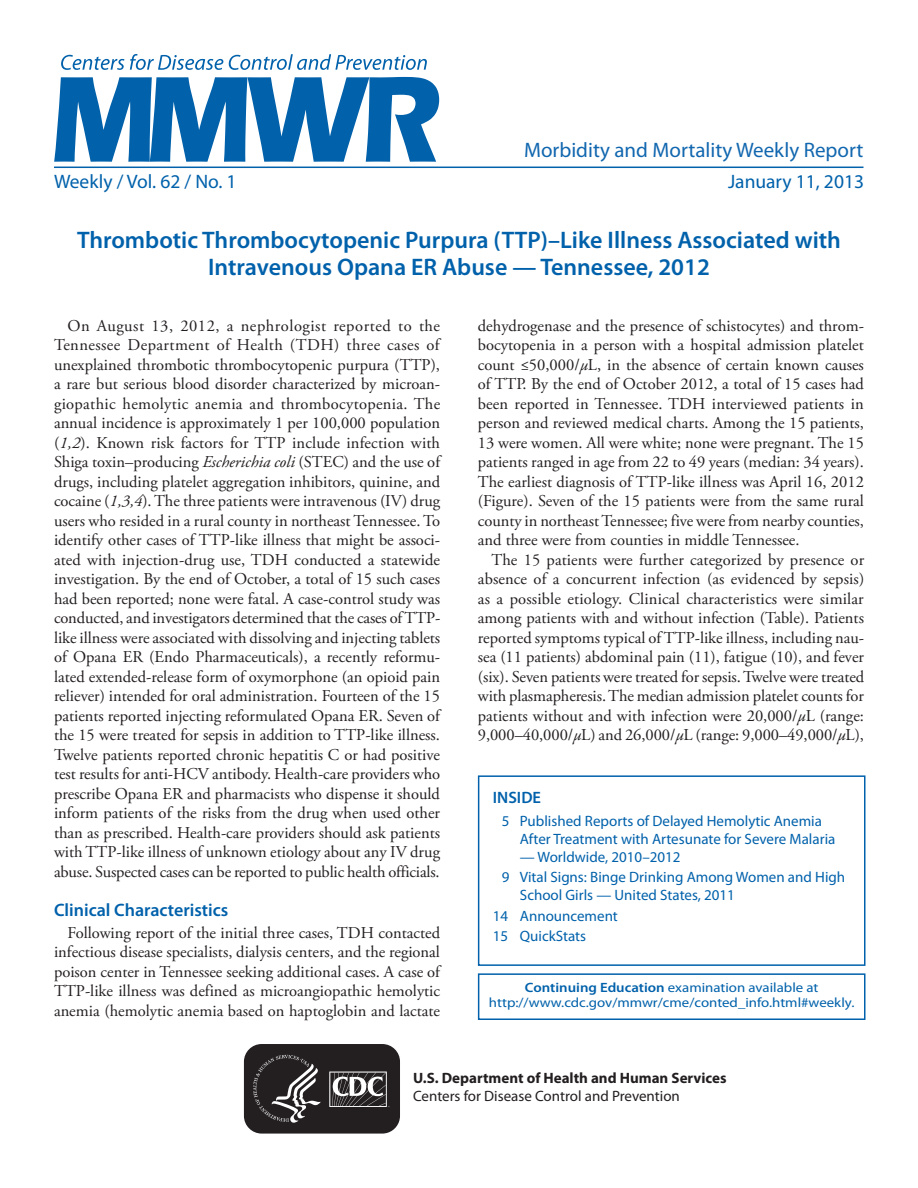
<style>
.page{position:relative;width:918px;height:1188px;background:#fff}
.page>*{position:absolute;margin:0;border:0;box-sizing:border-box;transform-origin:0 0}
.headline{font:600 24px/27px "Myriad Pro";color:#0161ab;text-align:center}
.t1{font:21px "Myriad Pro";color:#1167af}
.cover_date_vol{font:19.5px "Myriad Pro";color:#0161ab}
.headline2{font:600 18px "Myriad Pro";color:#0161ab}
.body_copy{font:16.5px/19.5px "Adobe Garamond Pro";color:#231f20;text-align:justify}
.inside{font:600 16.5px "Myriad Pro";color:#0161ab}
.toc_headline_to_99{font:15px/18px "Myriad Pro";color:#0161ab}
.t2{font:700 15px/18px "Myriad Pro";color:#231f20}
.ce_callout_box{font:13.5px/15px "Myriad Pro";color:#0161ab;text-align:center;scale:1.1 1}
.s1{font-style:italic}
.s2{font-weight:600}
.s3{font-weight:400}
</style>
<div class="page">
<div style="left:478px;top:973px;width:388px;height:47px;border:2px solid #0161ab"></div>
<div style="left:478px;top:775px;width:388px;height:191px;border:2px solid #0161ab"></div>
<svg style="left:243px;top:1045px;width:157px;height:89px"></svg>
<hr style="left:54px;top:167px;width:810px;height:1px;background:#0161ab">
<svg style="left:54px;top:77px;width:385px;height:85px"></svg>
<svg style="left:61px;top:54px;width:366px;height:16px"></svg>
<p class="t1" style="left:524px;top:137px;width:341px">Morbidity and Mortality Weekly Report</p>
<p class="cover_date_vol" style="left:54px;top:169px;width:184px">Weekly / Vol. 62 / No. 1</p>
<p class="cover_date_vol" style="left:728px;top:169px;width:137px">January 11, 2013</p>
<p class="headline" style="left:77px;top:225px;width:765px">Thrombotic Thrombocytopenic Purpura (TTP)–Like Illness Associated with<br>Intravenous Opana ER Abuse — Tennessee, 2012</p>
<p class="body_copy" style="left:54px;top:316px;width:388px;text-indent:13px">On August 13, 2012, a nephrologist reported to the Tennessee Department of Health (TDH) three cases of unexplained thrombotic thrombocytopenic purpura (TTP), a rare but serious blood disorder characterized by microan&shy;giopathic hemolytic anemia and thrombocytopenia. The annual incidence is approximately 1 per 100,000 population (<span class="s1">1,2</span>). Known risk factors for TTP include infection with Shiga toxin–producing <span class="s1">Escherichia coli</span> (STEC) and the use of drugs, including platelet aggregation inhibitors, quinine, and cocaine (<span class="s1">1,3,4</span>). The three patients were intravenous (IV) drug users who resided in a rural county in northeast Tennessee. To identify other cases of TTP-like illness that might be associ&shy;ated with injection-drug use, TDH conducted a statewide investigation. By the end of October, a total of 15 such cases had been reported; none were fatal. A case-control study was conducted, and investigators determined that the cases of TTP&shy;like illness were associated with dissolving and injecting tablets of Opana ER (Endo Pharmaceuticals), a recently reformu&shy;lated extended-release form of oxymorphone (an opioid pain reliever) intended for oral administration. Fourteen of the 15 patients reported injecting reformulated Opana ER. Seven of the 15 were treated for sepsis in addition to TTP-like illness.<br>Twelve patients reported chronic hepatitis C or had positive test results for anti-HCV antibody. Health-care providers who prescribe Opana ER and pharmacists who dispense it should inform patients of the risks from the drug when used other than as prescribed. Health-care providers should ask patients with TTP-like illness of unknown etiology about any IV drug abuse. Suspected cases can be reported to public health officials.</p>
<p class="headline2" style="left:54px;top:898px;width:176px">Clinical Characteristics</p>
<p class="body_copy" style="left:54px;top:923px;width:388px;text-indent:13px">Following report of the initial three cases, TDH contacted infectious disease specialists, dialysis centers, and the regional poison center in Tennessee seeking additional cases. A case of TTP-like illness was defined as microangiopathic hemolytic anemia (hemolytic anemia based on haptoglobin and lactate</p>
<p class="body_copy" style="left:478px;top:316px;width:388px">dehydrogenase and the presence of schistocytes) and throm&shy;bocytopenia in a person with a hospital admission platelet count ≤50,000/<span class="s1">µ</span>L, in the absence of certain known causes of TTP. By the end of October 2012, a total of 15 cases had been reported in Tennessee. TDH interviewed patients in person and reviewed medical charts. Among the 15 patients, 13 were women. All were white; none were pregnant. The 15 patients ranged in age from 22 to 49 years (median: 34 years).<br>The earliest diagnosis of TTP-like illness was April 16, 2012 (Figure). Seven of the 15 patients were from the same rural county in northeast Tennessee; five were from nearby counties, and three were from counties in middle Tennessee.</p>
<p class="body_copy" style="left:478px;top:550px;width:388px;text-indent:13px">The 15 patients were further categorized by presence or absence of a concurrent infection (as evidenced by sepsis) as a possible etiology. Clinical characteristics were similar among patients with and without infection (Table). Patients reported symptoms typical of TTP-like illness, including nau&shy;sea (11 patients) abdominal pain (11), fatigue (10), and fever (six). Seven patients were treated for sepsis. Twelve were treated with plasmapheresis. The median admission platelet counts for patients without and with infection were 20,000/<span class="s1">µ</span>L (range:<br>9,000–40,000/<span class="s1">µ</span>L) and 26,000/<span class="s1">µ</span>L (range: 9,000–49,000/<span class="s1">µ</span>L),</p>
<p class="inside" style="left:493px;top:787px;width:50px">INSIDE</p>
<p class="toc_headline_to_99" style="left:520px;top:812px;width:317px;text-indent:-18px">5 Published Reports of Delayed Hemolytic Anemia<br>After Treatment with Artesunate for Severe Malaria</p>
<p class="toc_headline_to_99" style="left:520px;top:848px;width:162px">— Worldwide, 2010–2012</p>
<p class="toc_headline_to_99" style="left:520px;top:868px;width:327px;text-indent:-18px">9 Vital Signs: Binge Drinking Among Women and High<br>School Girls — United States, 2011</p>
<p class="toc_headline_to_99" style="left:493px;top:906px;width:127px">14 Announcement</p>
<p class="toc_headline_to_99" style="left:493px;top:926px;width:95px">15 QuickStats</p>
<p class="ce_callout_box" style="left:489px;top:980px;width:334px"><span class="s2">Continuing Education</span> examination available at http://www.cdc.gov/mmwr/cme/conted_info.html#weekly.</p>
<p class="t2" style="left:413px;top:1069px;width:315px">U.S. Department of Health and Human Services<br><span class="s3">Centers for Disease Control and Prevention</span></p>
</div>
